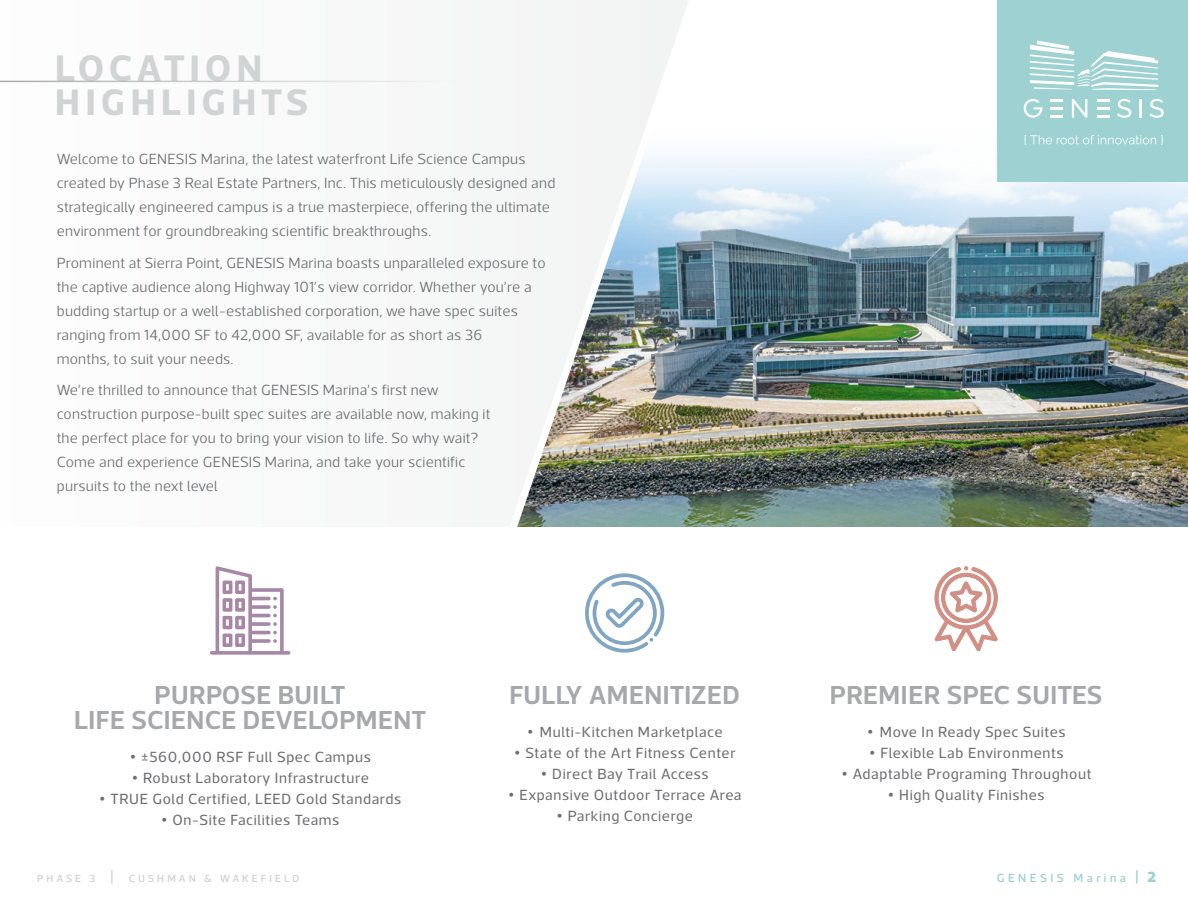
<style>
.page{position:relative;width:1188px;height:918px;background:#fff}
.page>*{position:absolute;margin:0;border:0;box-sizing:border-box;transform-origin:0 0}
.t1{font:700 37.5px/34.5px "Acto";letter-spacing:.14em;color:#d1d4d4}
.t2{font:600 26.55px/25px "Acto";letter-spacing:.015em;color:#a6a8ab;text-align:center}
.t3{font:300 15px/24px "Acto";letter-spacing:.015em;color:#6e6f72}
.t4{font:15px "Acto";letter-spacing:.04em;color:#6e6f72}
.t5{font:500 12px "Acto";letter-spacing:.29em;color:#9ed1d1}
.t6{font:500 10.5px "Acto";letter-spacing:.29em;color:#d1d4d4}
.s1{font-family:"Gotham"}
.s2{font-weight:700;font-size:15px}
.s3{font-weight:900;font-size:15px}
</style>
<div class="page">
<img style="left:700px;top:138px;width:488px;height:389px">
<svg style="left:0;top:0;width:700px;height:527px"></svg>
<hr style="left:0;top:81px;width:454px;height:1px;background:#a6a8ab">
<div style="left:998px;top:0;width:190px;height:182px;background:#9ed1d1"></div>
<svg style="left:1030px;top:41px;width:128px;height:49px"></svg>
<svg style="left:1050px;top:116px;width:13px;height:2px"></svg>
<svg style="left:1097px;top:116px;width:12px;height:2px"></svg>
<svg style="left:1050px;top:99px;width:13px;height:2px"></svg>
<svg style="left:1072px;top:99px;width:15px;height:19px"></svg>
<svg style="left:1117px;top:99px;width:14px;height:19px"></svg>
<hr style="left:1139px;top:99px;width:3px;height:19px;background:#fff">
<svg style="left:1150px;top:99px;width:14px;height:19px"></svg>
<svg style="left:1050px;top:107px;width:13px;height:2px"></svg>
<svg style="left:1097px;top:99px;width:12px;height:2px"></svg>
<svg style="left:1097px;top:107px;width:12px;height:2px"></svg>
<svg style="left:1024px;top:99px;width:19px;height:19px"></svg>
<svg style="left:1024px;top:135px;width:139px;height:10px"></svg>
<svg style="left:210px;top:566px;width:80px;height:89px"></svg>
<svg style="left:934px;top:566px;width:64px;height:85px"></svg>
<svg style="left:585px;top:573px;width:79px;height:80px"></svg>
<h1 class="t1" style="left:55px;top:50px;width:254px">LOCATION<br>HIGHLIGHTS</h1>
<p class="t3" style="left:57px;top:147px;width:500px">Welcome to GENESIS Marina, the latest waterfront Life Science Campus created by Phase 3 Real Estate Partners, Inc. This meticulously designed and strategically engineered campus is a true masterpiece, offering the ultimate environment for groundbreaking scientific breakthroughs.</p>
<p class="t3" style="left:57px;top:250px;width:490px">Prominent at Sierra Point, GENESIS Marina boasts unparalleled exposure to the captive audience along Highway 101’s view corridor. Whether you’re a budding startup or a well-established corporation, we have spec suites ranging from 14,000 SF to 42,000 SF, available for as short as 36<br>months, to suit your needs.</p>
<p class="t3" style="left:57px;top:378px;width:435px">We’re thrilled to announce that GENESIS Marina’s first new construction purpose-built spec suites are available now, making it the perfect place for you to bring your vision to life. So why wait?<br>Come and experience GENESIS Marina, and take your scientific pursuits to the next level</p>
<h2 class="t2" style="left:74px;top:682px;width:354px">PURPOSE BUILT<br>LIFE SCIENCE DEVELOPMENT</h2>
<p class="t4" style="left:129px;top:748px;width:243px"><span class="s1">•</span> ±560,000 RSF Full Spec Campus</p>
<p class="t4" style="left:131px;top:769px;width:239px"><span class="s1">•</span> Robust Laboratory Infrastructure</p>
<p class="t4" style="left:99px;top:790px;width:304px"><span class="s1">•</span> TRUE Gold Certified, LEED Gold Standards</p>
<p class="t4" style="left:161px;top:811px;width:180px"><span class="s1">•</span> On-Site Facilities Teams</p>
<h2 class="t2" style="left:509px;top:682px;width:232px">FULLY AMENITIZED</h2>
<p class="t4" style="left:527px;top:723px;width:197px"><span class="s1">•</span> Multi-Kitchen Marketplace</p>
<p class="t4" style="left:514px;top:744px;width:223px"><span class="s1">•</span> State of the Art Fitness Center</p>
<p class="t4" style="left:541px;top:765px;width:170px"><span class="s1">•</span> Direct Bay Trail Access</p>
<p class="t4" style="left:508px;top:786px;width:235px"><span class="s1">•</span> Expansive Outdoor Terrace Area</p>
<p class="t4" style="left:556px;top:807px;width:138px"><span class="s1">•</span> Parking Concierge</p>
<h2 class="t2" style="left:830px;top:682px;width:274px">PREMIER SPEC SUITES</h2>
<p class="t4" style="left:867px;top:723px;width:200px"><span class="s1">•</span> Move In Ready Spec Suites</p>
<p class="t4" style="left:869px;top:744px;width:196px"><span class="s1">•</span> Flexible Lab Environments</p>
<p class="t4" style="left:841px;top:765px;width:252px"><span class="s1">•</span> Adaptable Programing Throughout</p>
<p class="t4" style="left:888px;top:786px;width:159px"><span class="s1">•</span> High Quality Finishes</p>
<p class="t6" style="left:37px;top:872px;width:264px">PHASE 3 <span class="s2">|</span> CUSHMAN &amp; WAKEFIELD</p>
<p class="t5" style="left:997px;top:870px;width:161px">GENESIS Marina <span class="s2">|</span> <span class="s3">2</span></p>
</div>
